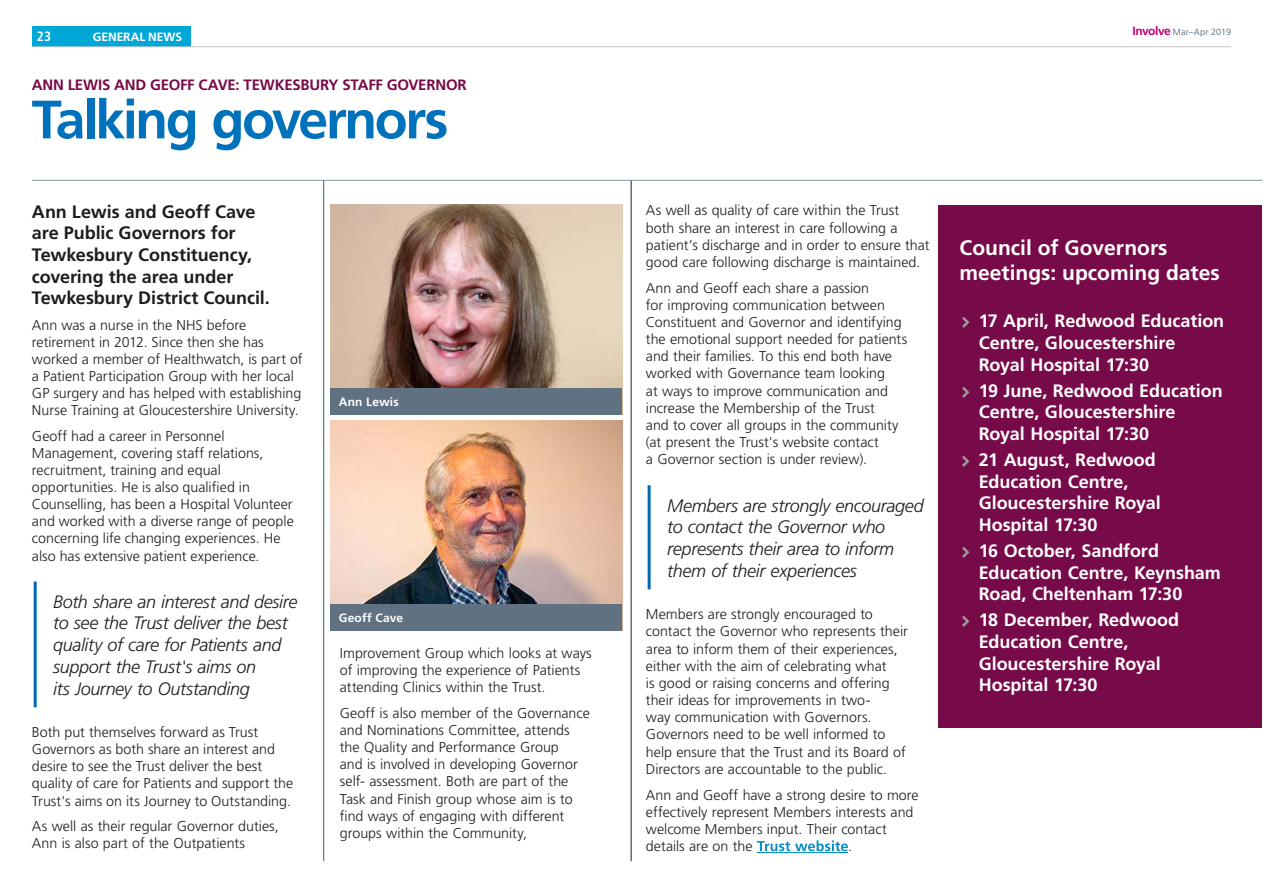
<style>
.page{position:relative;width:1263px;height:893px;background:#fff}
.page>*{position:absolute;margin:0;border:0;box-sizing:border-box;transform-origin:0 0}
.t1{font:700 54px "Frutiger LT Std";letter-spacing:-.045em;color:#0072bb}
.t2{font:700 21px/25.2px "Frutiger LT Std";color:#fff}
.t3{font:700 18px/21.8px "Frutiger LT Std";color:#fff}
.t4{font:italic 300 18px/21.8px "Frutiger LT Std";letter-spacing:-.02em;color:#1d1d1b}
.t5{font:700 18px/21.6px "Frutiger LT Std";color:#1d1d1b}
.t6{font:700 15px "Frutiger LT Std";letter-spacing:-.015em;color:#770a48}
.t7{font:300 14.25px/17.1px "Frutiger LT Std";color:#1d1d1b}
.t8{font:700 condensed 13.5px "Frutiger LT Std";color:#fff}
.t9{font:700 12px "Frutiger LT Std";letter-spacing:.005em;color:#fff}
.t10{font:300 9px "Frutiger LT Std";letter-spacing:.025em;color:#475c6d}
.s1{font-weight:700;font-size:12px;color:#bf0078}
.s2{font-weight:700;color:#fff}
</style>
<div class="page">
<div style="left:32px;top:26px;width:159px;height:21px;background:#00a8d7"></div>
<hr style="left:32px;top:47px;width:1199px;height:1px;background:#c6c6c6">
<hr style="left:631px;top:180px;width:1px;height:681px;background:#1d1d1b">
<hr style="left:32px;top:180px;width:1230px;height:1px;background:#8597a3">
<img style="left:330px;top:205px;width:292px;height:209px">
<div style="left:330px;top:389px;width:291px;height:26px;background:#607182"></div>
<hr style="left:34px;top:581px;width:3px;height:126px;background:#006ab4">
<hr style="left:323px;top:180px;width:1px;height:681px;background:#475c6d">
<hr style="left:648px;top:485px;width:3px;height:104px;background:#006ab4">
<img style="left:330px;top:421px;width:292px;height:209px">
<div style="left:330px;top:604px;width:291px;height:26px;background:#607182"></div>
<div style="left:938px;top:205px;width:324px;height:522px;background:#770a48"></div>
<p class="t8" style="left:37px;top:29px;width:16px">23</p>
<p class="t9" style="left:93px;top:29px;width:91px">GENERAL NEWS</p>
<p class="t10" style="left:1132px;top:27px;width:100px"><span class="s1">Involve</span> Mar–Apr 2019</p>
<p class="t6" style="left:32px;top:76px;width:436px">ANN LEWIS AND GEOFF CAVE: TEWKESBURY STAFF GOVERNOR</p>
<h1 class="t1" style="left:32px;top:88px;width:418px">Talking governors</h1>
<p class="t5" style="left:32px;top:201px;width:239px">Ann Lewis and Geoff Cave are Public Governors for<br>Tewkesbury Constituency, covering the area under<br>Tewkesbury District Council.</p>
<p class="t7" style="left:32px;top:316px;width:272px">Ann was a nurse in the NHS before retirement in 2012. Since then she has worked a member of Healthwatch, is part of a Patient Participation Group with her local GP surgery and has helped with establishing Nurse Training at Gloucestershire University.</p>
<p class="t7" style="left:32px;top:428px;width:263px">Geoff had a career in Personnel Management, covering staff relations, recruitment, training and equal opportunities. He is also qualified in Counselling, has been a Hospital Volunteer and worked with a diverse range of people concerning life changing experiences. He also has extensive patient experience.</p>
<p class="t4" style="left:53px;top:591px;width:246px">Both share an interest and desire to see the Trust deliver the best quality of care for Patients and support the Trust's aims on<br>its Journey to Outstanding</p>
<p class="t7" style="left:32px;top:724px;width:263px">Both put themselves forward as Trust Governors as both share an interest and desire to see the Trust deliver the best quality of care for Patients and support the Trust's aims on its Journey to Outstanding.</p>
<p class="t7" style="left:32px;top:818px;width:248px">As well as their regular Governor duties,<br>Ann is also part of the Outpatients</p>
<p class="t9" style="left:339px;top:395px;width:62px">Ann Lewis</p>
<p class="t9" style="left:339px;top:610px;width:66px">Geoff Cave</p>
<p class="t7" style="left:340px;top:644px;width:253px">Improvement Group which looks at ways of improving the experience of Patients attending Clinics within the Trust.</p>
<p class="t7" style="left:340px;top:704px;width:251px">Geoff is also member of the Governance and Nominations Committee, attends the Quality and Performance Group<br>and is involved in developing Governor self- assessment. Both are part of the Task and Finish group whose aim is to find ways of engaging with different groups within the Community,</p>
<p class="t7" style="left:646px;top:202px;width:285px">As well as quality of care within the Trust both share an interest in care following a patient’s discharge and in order to ensure that good care following discharge is maintained.</p>
<p class="t7" style="left:646px;top:279px;width:263px">Ann and Geoff each share a passion<br>for improving communication between Constituent and Governor and identifying the emotional support needed for patients and their families. To this end both have worked with Governance team looking<br>at ways to improve communication and increase the Membership of the Trust<br>and to cover all groups in the community (at present the Trust's website contact<br>a Governor section is under review).</p>
<p class="t4" style="left:667px;top:495px;width:258px">Members are strongly encouraged to contact the Governor who represents their area to inform them of their experiences</p>
<p class="t7" style="left:646px;top:606px;width:263px">Members are strongly encouraged to contact the Governor who represents their area to inform them of their experiences, either with the aim of celebrating what<br>is good or raising concerns and offering their ideas for improvements in two-<br>way communication with Governors.<br>Governors need to be well informed to help ensure that the Trust and its Board of Directors are accountable to the public.</p>
<p class="t7" style="left:646px;top:786px;width:274px">Ann and Geoff have a strong desire to more effectively represent Members interests and welcome Members input. Their contact details are on the <span class="s2">Trust website</span>.</p>
<h2 class="t2" style="left:959px;top:235px;width:262px">Council of Governors meetings: upcoming dates</h2>
<p class="t3" style="left:979px;top:310px;width:247px">17 April, Redwood Education<br>Centre, Gloucestershire<br>Royal Hospital 17:30</p>
<p class="t3" style="left:979px;top:380px;width:246px">19 June, Redwood Education<br>Centre, Gloucestershire<br>Royal Hospital 17:30</p>
<p class="t3" style="left:979px;top:449px;width:184px">21 August, Redwood<br>Education Centre,<br>Gloucestershire Royal<br>Hospital 17:30</p>
<p class="t3" style="left:979px;top:540px;width:244px">16 October, Sandford<br>Education Centre, Keynsham<br>Road, Cheltenham 17:30</p>
<p class="t3" style="left:979px;top:609px;width:202px">18 December, Redwood<br>Education Centre,<br>Gloucestershire Royal<br>Hospital 17:30</p>
</div>
